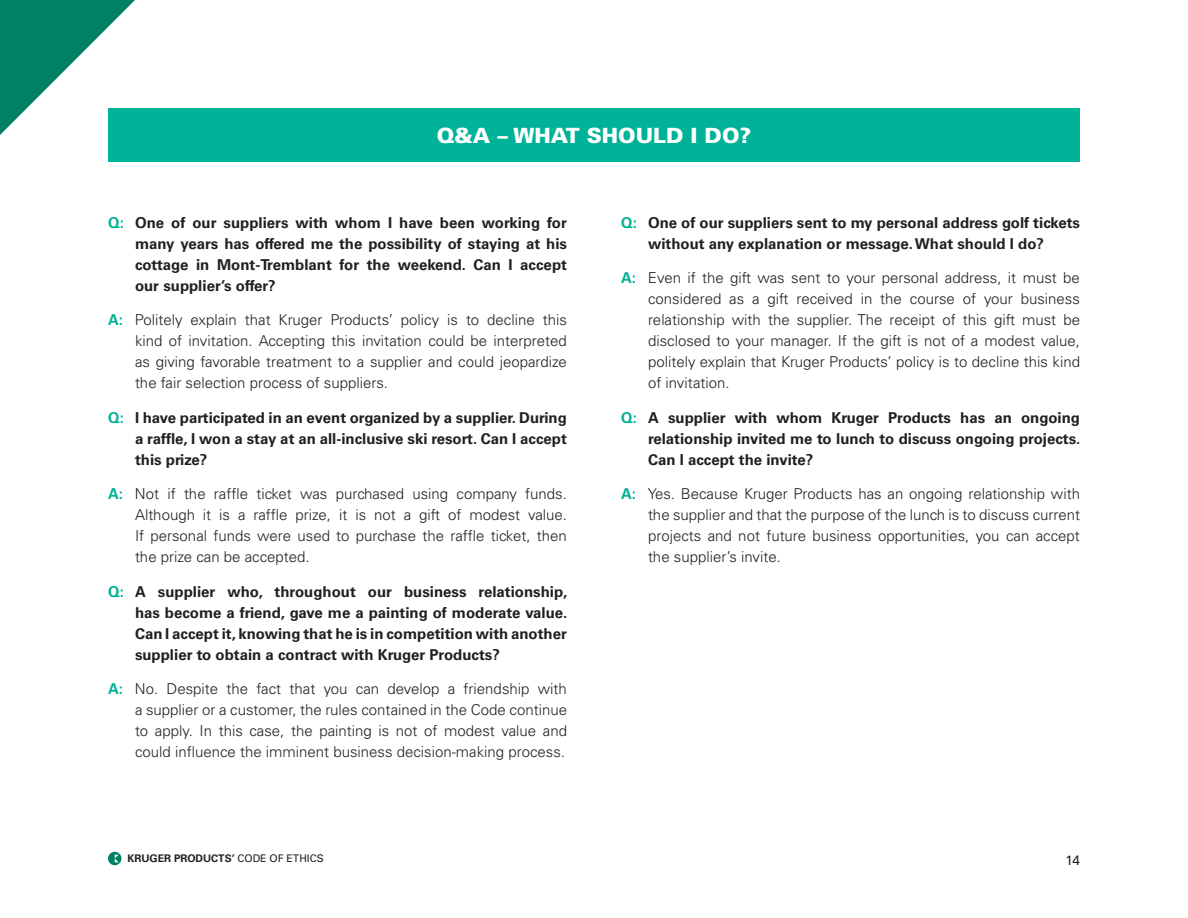
<style>
.page{position:relative;width:1188px;height:918px;background:#fff}
.page>*{position:absolute;margin:0;border:0;box-sizing:border-box;transform-origin:0 0}
.t1{font:900 21px "Univers";color:#fff}
.TXT{font:300 15px/21px "Univers";color:#231f20;text-align:justify}
.TXT-2{font:700 15px/21px "Univers";color:#231f20;text-align:justify}
.t2{font:13.5px "Univers";color:#231f20}
.t3{font:700 10.5px "Univers";color:#231f20}
.s1{color:#00b297}
.s2{font-weight:700;color:#00b297}
.s3{font-weight:400}
</style>
<div class="page">
<div style="left:108px;top:108px;width:972px;height:54px;background:#00b297"></div>
<svg style="left:0;top:0;width:135px;height:135px"></svg>
<svg style="left:108px;top:852px;width:14px;height:13px"></svg>
<svg style="left:115px;top:855px;width:4px;height:7px"></svg>
<p class="t1" style="left:437px;top:123px;width:316px">Q&amp;A – WHAT SHOULD I DO?</p>
<p class="TXT-2" style="left:135px;top:212px;width:434px;text-indent:-27px"><span class="s1">Q:</span> One of our suppliers with whom I have been working for many years has offered me the possibility of staying at his cottage in Mont-Tremblant for the weekend. Can I accept our supplier’s offer?</p>
<p class="TXT" style="left:135px;top:310px;width:433px;text-indent:-27px"><span class="s2">A:</span> Politely explain that Kruger Products’ policy is to decline this kind of invitation. Accepting this invitation could be interpreted as giving favorable treatment to a supplier and could jeopardize the fair selection process of suppliers.</p>
<p class="TXT-2" style="left:135px;top:407px;width:433px;text-indent:-27px"><span class="s1">Q:</span> I have participated in an event organized by a supplier. During a raffle, I won a stay at an all-inclusive ski resort. Can I accept this prize?</p>
<p class="TXT" style="left:135px;top:484px;width:434px;text-indent:-27px"><span class="s2">A:</span> Not if the raffle ticket was purchased using company funds.<br>Although it is a raffle prize, it is not a gift of modest value.<br>If personal funds were used to purchase the raffle ticket, then the prize can be accepted.</p>
<p class="TXT-2" style="left:135px;top:581px;width:434px;text-indent:-27px"><span class="s1">Q:</span> A supplier who, throughout our business relationship, has become a friend, gave me a painting of moderate value.<br>Can I accept it, knowing that he is in competition with another supplier to obtain a contract with Kruger Products?</p>
<p class="TXT" style="left:135px;top:679px;width:434px;text-indent:-27px"><span class="s2">A:</span> No. Despite the fact that you can develop a friendship with a supplier or a customer, the rules contained in the Code continue to apply. In this case, the painting is not of modest value and could influence the imminent business decision-making process.</p>
<p class="TXT-2" style="left:621px;top:212px;width:461px;text-align:center"><span class="s1">Q:</span> One of our suppliers sent to my personal address golf tickets without any explanation or message. What should I do?</p>
<p class="TXT" style="left:648px;top:268px;width:434px;text-indent:-27px"><span class="s2">A:</span> Even if the gift was sent to your personal address, it must be considered as a gift received in the course of your business relationship with the supplier. The receipt of this gift must be disclosed to your manager. If the gift is not of a modest value, politely explain that Kruger Products’ policy is to decline this kind of invitation.</p>
<p class="TXT-2" style="left:648px;top:407px;width:434px;text-indent:-27px"><span class="s1">Q:</span> A supplier with whom Kruger Products has an ongoing relationship invited me to lunch to discuss ongoing projects.<br>Can I accept the invite?</p>
<p class="TXT" style="left:648px;top:484px;width:434px;text-indent:-27px"><span class="s2">A:</span> Yes. Because Kruger Products has an ongoing relationship with the supplier and that the purpose of the lunch is to discuss current projects and not future business opportunities, you can accept the supplier’s invite.</p>
<p class="t3" style="left:127px;top:852px;width:198px">KRUGER PRODUCTS’ <span class="s3">CODE OF ETHICS</span></p>
<p class="t2" style="left:1065px;top:852px;width:16px">14</p>
</div>
